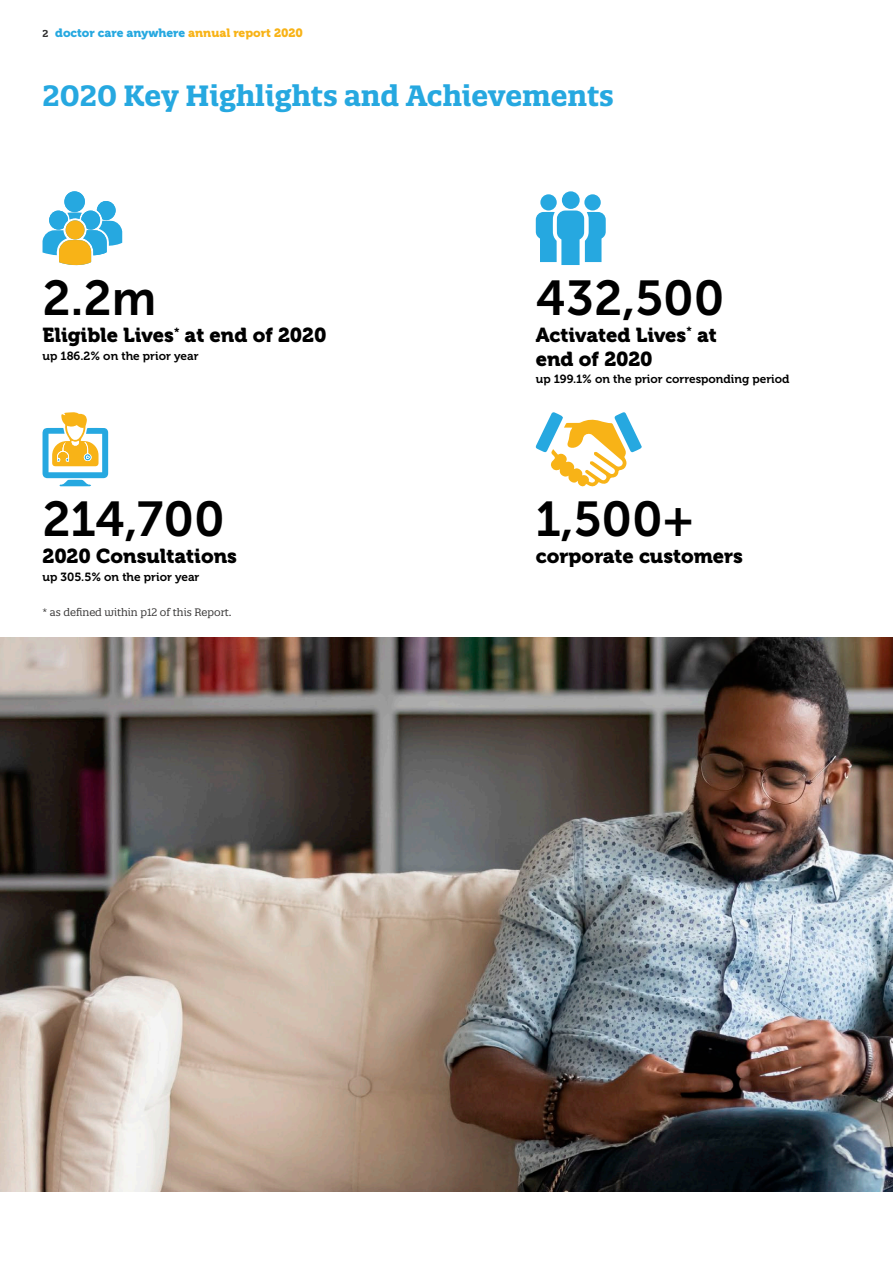
<style>
.page{position:relative;width:893px;height:1263px;background:#fff}
.page>*{position:absolute;margin:0;border:0;box-sizing:border-box;transform-origin:0 0}
.t1{font:48.75px "Museo Sans 700";color:#000}
.t2{font:700 28.5px "Quatro Slab";color:#26a8e0}
.t3{font:20.1px/23.5px "Museo 900";color:#000}
.t4{font:12px "Museo 900";color:#26a8e0}
.t5{font:11.85px "Museo 700";color:#000}
.t6{font:10.5px "Quatro Slab";color:#353434}
.s1{font-family:"Quatro Slab";font-weight:700;font-size:9.75px;color:#353434}
.s2{color:#f8b317}
</style>
<div class="page">
<svg style="left:43px;top:191px;width:79px;height:74px"></svg>
<svg style="left:43px;top:412px;width:65px;height:74px"></svg>
<svg style="left:536px;top:412px;width:106px;height:74px"></svg>
<svg style="left:536px;top:210px;width:70px;height:55px"></svg>
<div style="left:562px;top:191px;width:18px;height:18px;background:#26a8e0;border-radius:50%"></div>
<div style="left:584px;top:194px;width:17px;height:16px;background:#26a8e0;border-radius:50%"></div>
<div style="left:540px;top:194px;width:17px;height:16px;background:#26a8e0;border-radius:50%"></div>
<img style="left:0;top:638px;width:893px;height:553px">
<p class="t4" style="left:43px;top:26px;width:262px"><span class="s1">2</span> doctor care anywhere <span class="s2">annual report 2020</span></p>
<h2 class="t2" style="left:43px;top:78px;width:573px">2020 Key Highlights and Achievements</h2>
<h1 class="t1" style="left:43px;top:271px;width:115px">2.2m</h1>
<p class="t3" style="left:43px;top:324px;width:285px">Eligible Lives<sup>*</sup> at end of 2020</p>
<p class="t5" style="left:43px;top:349px;width:158px">up 186.2% on the prior year</p>
<h1 class="t1" style="left:43px;top:492px;width:184px">214,700</h1>
<p class="t3" style="left:43px;top:545px;width:196px">2020 Consultations</p>
<p class="t5" style="left:43px;top:570px;width:158px">up 305.5% on the prior year</p>
<p class="t6" style="left:43px;top:606px;width:191px">* as defined within p12 of this Report.</p>
<h1 class="t1" style="left:536px;top:271px;width:190px">432,500</h1>
<p class="t3" style="left:536px;top:323px;width:182px">Activated Lives<sup>*</sup> at end of 2020</p>
<p class="t5" style="left:536px;top:373px;width:255px">up 199.1% on the prior corresponding period</p>
<h1 class="t1" style="left:536px;top:492px;width:160px">1,500+</h1>
<p class="t3" style="left:536px;top:545px;width:209px">corporate customers</p>
</div>
